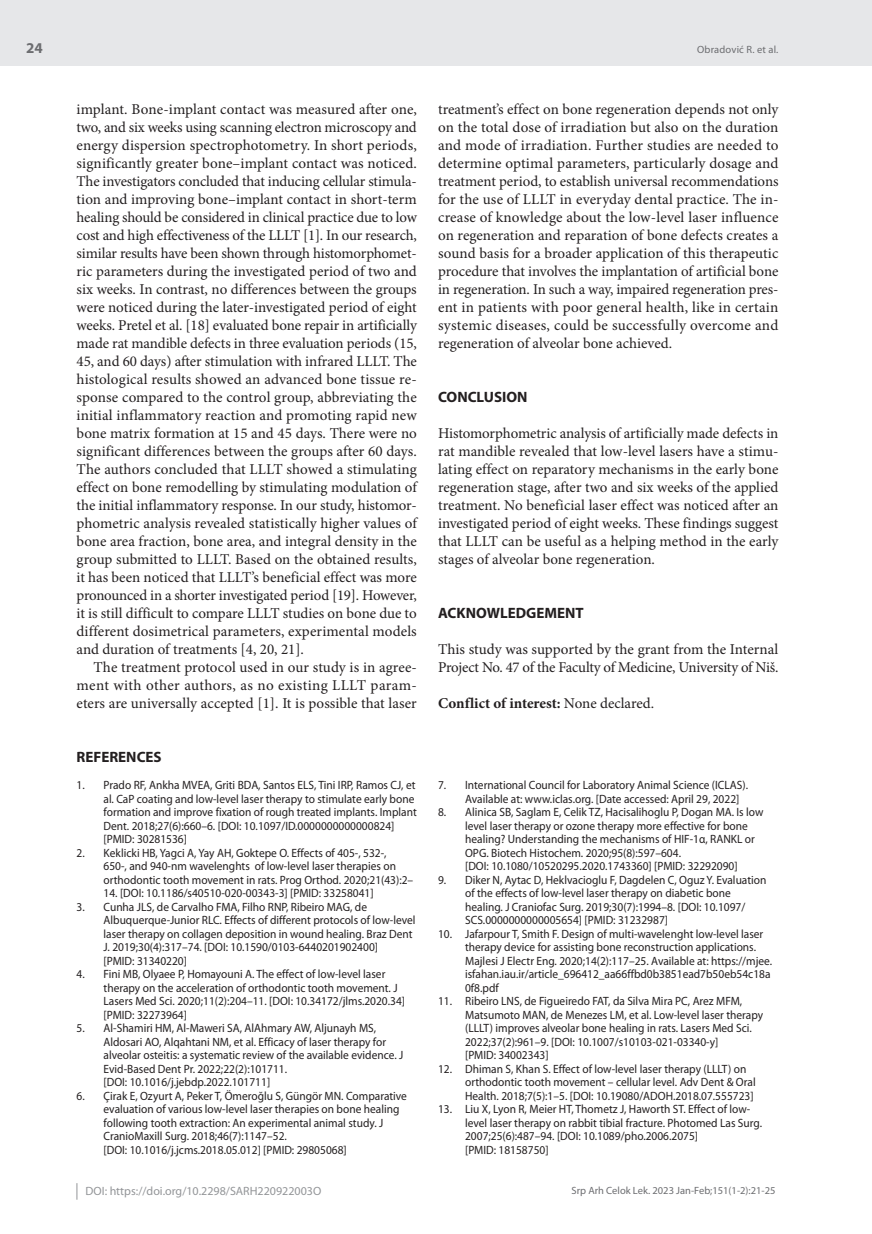
<style>
.page{position:relative;width:872px;height:1234px;background:#fff}
.page>*{position:absolute;margin:0;border:0;box-sizing:border-box;transform-origin:0 0}
.t1{font:15px/18px "Minion Pro";color:#231f20;text-align:justify}
.t2{font:700 15px "Myriad Pro";color:#231f20}
.t3{font:700 15px "Minion Pro";color:#231f20}
.t4{font:700 15px "Myriad Pro";color:#6c6d70}
.t5{font:12px/13.5px "Myriad Pro";color:#231f20;scale:.95 1}
.t6{font:12px "Myriad Pro";color:#939598}
.t7{font:10.5px "Myriad Pro";color:#6c6d70}
.s1{font-weight:400}
</style>
<div class="page">
<div style="left:0;top:0;width:872px;height:66px;background:#e6e7e9"></div>
<svg style="left:77px;top:1183px;width:1px;height:16px"></svg>
<p class="t4" style="left:26px;top:38px;width:18px">24</p>
<p class="t1" style="left:77px;top:100px;width:342px">implant. Bone-implant contact was measured after one, two, and six weeks using scanning electron microscopy and energy dispersion spectrophotometry. In short periods, significantly greater bone–implant contact was noticed.<br>The investigators concluded that inducing cellular stimula&shy;tion and improving bone–implant contact in short-term healing should be considered in clinical practice due to low cost and high effectiveness of the LLLT [1]. In our research, similar results have been shown through histomorphomet&shy;ric parameters during the investigated period of two and six weeks. In contrast, no differences between the groups were noticed during the later-investigated period of eight weeks. Pretel et al. [18] evaluated bone repair in artificially made rat mandible defects in three evaluation periods (15, 45, and 60 days) after stimulation with infrared LLLT. The histological results showed an advanced bone tissue re&shy;sponse compared to the control group, abbreviating the initial inflammatory reaction and promoting rapid new bone matrix formation at 15 and 45 days. There were no significant differences between the groups after 60 days.<br>The authors concluded that LLLT showed a stimulating effect on bone remodelling by stimulating modulation of the initial inflammatory response. In our study, histomor&shy;phometric analysis revealed statistically higher values of bone area fraction, bone area, and integral density in the group submitted to LLLT. Based on the obtained results, it has been noticed that LLLT’s beneficial effect was more pronounced in a shorter investigated period [19]. However, it is still difficult to compare LLLT studies on bone due to different dosimetrical parameters, experimental models and duration of treatments [4, 20, 21].</p>
<p class="t1" style="left:77px;top:658px;width:342px;text-indent:17px">The treatment protocol used in our study is in agree&shy;ment with other authors, as no existing LLLT param&shy;eters are universally accepted [1]. It is possible that laser</p>
<p class="t2" style="left:77px;top:747px;width:87px">REFERENCES</p>
<p class="t5" style="left:104px;top:778px;width:331px;text-indent:-27px">1. Prado RF, Ankha MVEA, Griti BDA, Santos ELS, Tini IRP, Ramos CJ, et al. CaP coating and low-level laser therapy to stimulate early bone formation and improve fixation of rough treated implants. Implant Dent. 2018;27(6):660–6. [DOI: 10.1097/ID.0000000000000824] [PMID: 30281536]</p>
<p class="t5" style="left:104px;top:845px;width:327px;text-indent:-27px">2. Keklicki HB, Yagci A, Yay AH, Goktepe O. Effects of 405-, 532-,<br>650-, and 940-nm wavelenghts of low-level laser therapies on orthodontic tooth movement in rats. Prog Orthod. 2020;21(43):2–</p>
<p class="t5" style="left:104px;top:886px;width:286px">14. [DOI: 10.1186/s40510-020-00343-3] [PMID: 33258041]</p>
<p class="t5" style="left:104px;top:899px;width:330px;text-indent:-27px">3. Cunha JLS, de Carvalho FMA, Filho RNP, Ribeiro MAG, de Albuquerque-Junior RLC. Effects of different protocols of low-level laser therapy on collagen deposition in wound healing. Braz Dent J. 2019;30(4):317–74. [DOI: 10.1590/0103-6440201902400]<br>[PMID: 31340220]</p>
<p class="t5" style="left:104px;top:967px;width:319px;text-indent:-27px">4. Fini MB, Olyaee P, Homayouni A. The effect of low-level laser therapy on the acceleration of orthodontic tooth movement. J Lasers Med Sci. 2020;11(2):204–11. [DOI: 10.34172/jlms.2020.34] [PMID: 32273964]</p>
<p class="t5" style="left:104px;top:1021px;width:317px;text-indent:-27px">5. Al-Shamiri HM, Al-Maweri SA, AlAhmary AW, Aljunayh MS, Aldosari AO, Alqahtani NM, et al. Efficacy of laser therapy for alveolar osteitis: a systematic review of the available evidence. J Evid-Based Dent Pr. 2022;22(2):101711.<br>[DOI: 10.1016/j.jebdp.2022.101711]</p>
<p class="t5" style="left:104px;top:1088px;width:321px;text-indent:-27px">6. Çirak E, Ozyurt A, Peker T, Ömeroğlu S, Güngör MN. Comparative evaluation of various low-level laser therapies on bone healing following tooth extraction: An experimental animal study. J CranioMaxill Surg. 2018;46(7):1147–52.<br>[DOI: 10.1016/j.jcms.2018.05.012] [PMID: 29805068]</p>
<p class="t6" style="left:86px;top:1183px;width:237px">DOI: https://doi.org/10.2298/SARH220922003O</p>
<p class="t7" style="left:697px;top:43px;width:83px">Obradović R. et al.</p>
<p class="t1" style="left:438px;top:100px;width:342px">treatment’s effect on bone regeneration depends not only on the total dose of irradiation but also on the duration and mode of irradiation. Further studies are needed to determine optimal parameters, particularly dosage and treatment period, to establish universal recommendations for the use of LLLT in everyday dental practice. The in&shy;crease of knowledge about the low-level laser influence on regeneration and reparation of bone defects creates a sound basis for a broader application of this therapeutic procedure that involves the implantation of artificial bone in regeneration. In such a way, impaired regeneration pres&shy;ent in patients with poor general health, like in certain systemic diseases, could be successfully overcome and regeneration of alveolar bone achieved.</p>
<p class="t2" style="left:438px;top:387px;width:91px">CONCLUSION</p>
<p class="t1" style="left:438px;top:424px;width:342px">Histomorphometric analysis of artificially made defects in rat mandible revealed that low-level lasers have a stimu&shy;lating effect on reparatory mechanisms in the early bone regeneration stage, after two and six weeks of the applied treatment. No beneficial laser effect was noticed after an investigated period of eight weeks. These findings suggest that LLLT can be useful as a helping method in the early stages of alveolar bone regeneration.</p>
<p class="t2" style="left:438px;top:603px;width:147px">ACKNOWLEDGEMENT</p>
<p class="t1" style="left:438px;top:640px;width:342px">This study was supported by the grant from the Internal<br>Project No. 47 of the Faculty of Medicine, University of Niš.</p>
<p class="t3" style="left:438px;top:692px;width:217px">Conflict of interest: <span class="s1">None declared.</span></p>
<p class="t5" style="left:465px;top:778px;width:299px;text-indent:-27px">7. International Council for Laboratory Animal Science (ICLAS).<br>Available at: www.iclas.org. [Date accessed: April 29, 2022]</p>
<p class="t5" style="left:465px;top:805px;width:315px;text-indent:-27px">8. Alinica SB, Saglam E, Celik TZ, Hacisalihoglu P, Dogan MA. Is low level laser therapy or ozone therapy more effective for bone healing? Understanding the mechanisms of HIF-1α, RANKL or OPG. Biotech Histochem. 2020;95(8):597–604.<br>[DOI: 10.1080/10520295.2020.1743360] [PMID: 32292090]</p>
<p class="t5" style="left:465px;top:872px;width:319px;text-indent:-27px">9. Diker N, Aytac D, Heklvacioglu F, Dagdelen C, Oguz Y. Evaluation of the effects of low-level laser therapy on diabetic bone healing. J Craniofac Surg. 2019;30(7):1994–8. [DOI: 10.1097/ SCS.0000000000005654] [PMID: 31232987]</p>
<p class="t5" style="left:465px;top:926px;width:324px;text-indent:-27px">10. Jafarpour T, Smith F. Design of multi-wavelenght low-level laser therapy device for assisting bone reconstruction applications.<br>Majlesi J Electr Eng. 2020;14(2):117–25. Available at: https://mjee. isfahan.iau.ir/article_696412_aa66ffbd0b3851ead7b50eb54c18a 0f8.pdf</p>
<p class="t5" style="left:465px;top:994px;width:315px;text-indent:-27px">11. Ribeiro LNS, de Figueiredo FAT, da Silva Mira PC, Arez MFM, Matsumoto MAN, de Menezes LM, et al. Low-level laser therapy (LLLT) improves alveolar bone healing in rats. Lasers Med Sci.<br>2022;37(2):961–9. [DOI: 10.1007/s10103-021-03340-y]<br>[PMID: 34002343]</p>
<p class="t5" style="left:465px;top:1061px;width:307px;text-indent:-27px">12. Dhiman S, Khan S. Effect of low-level laser therapy (LLLT) on orthodontic tooth movement – cellular level. Adv Dent &amp; Oral<br>Health. 2018;7(5):1–5. [DOI: 10.19080/ADOH.2018.07.555723]</p>
<p class="t5" style="left:465px;top:1102px;width:314px;text-indent:-27px">13. Liu X, Lyon R, Meier HT, Thometz J, Haworth ST. Effect of low&shy;level laser therapy on rabbit tibial fracture. Photomed Las Surg.<br>2007;25(6):487–94. [DOI: 10.1089/pho.2006.2075]<br>[PMID: 18158750]</p>
<p class="t7" style="left:571px;top:1184px;width:205px">Srp Arh Celok Lek. 2023 Jan-Feb;151(1-2):21-25</p>
</div>
